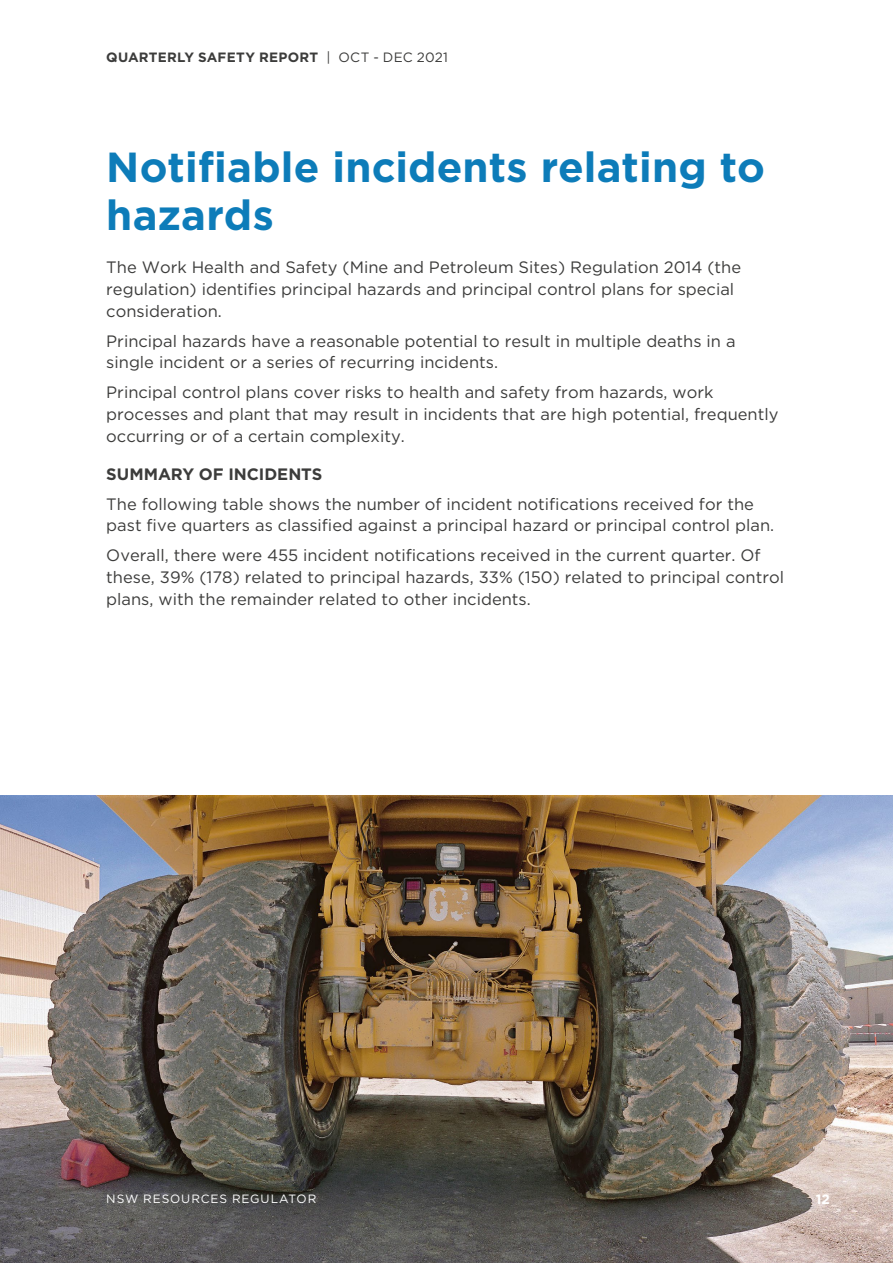
<style>
.page{position:relative;width:893px;height:1263px;background:#fff}
.page>*{position:absolute;margin:0;border:0;box-sizing:border-box;transform-origin:0 0}
.t1{font:700 42px/48px "Gotham";letter-spacing:.005em;color:#0d7cb9}
.body{font:16.5px/21.6px "Gotham";color:#3c3c3b}
.H4{font:700 16.5px "Gotham";color:#3c3c3b}
.t2{font:700 13.5px "Gotham";letter-spacing:.015em;color:#3c3c3b}
.t3{font:700 13.5px "Gotham";color:#fff}
.t4{font:12px "Gotham";letter-spacing:.075em;color:#fff}
.s1{font-weight:400}
</style>
<div class="page">
<img style="left:0;top:795px;width:893px;height:468px">
<p class="t2" style="left:106px;top:48px;width:343px">QUARTERLY SAFETY REPORT <span class="s1">| OCT - DEC 2021</span></p>
<h1 class="t1" style="left:106px;top:143px;width:660px">Notifiable incidents relating to hazards</h1>
<p class="body" style="left:106px;top:256px;width:636px">The Work Health and Safety (Mine and Petroleum Sites) Regulation 2014 (the regulation) identifies principal hazards and principal control plans for special consideration.</p>
<p class="body" style="left:106px;top:330px;width:631px">Principal hazards have a reasonable potential to result in multiple deaths in a single incident or a series of recurring incidents.</p>
<p class="body" style="left:106px;top:381px;width:674px">Principal control plans cover risks to health and safety from hazards, work processes and plant that may result in incidents that are high potential, frequently occurring or of a certain complexity.</p>
<p class="H4" style="left:106px;top:463px;width:218px">SUMMARY OF INCIDENTS</p>
<p class="body" style="left:106px;top:493px;width:669px">The following table shows the number of incident notifications received for the past five quarters as classified against a principal hazard or principal control plan.</p>
<p class="body" style="left:106px;top:544px;width:679px">Overall, there were 455 incident notifications received in the current quarter. Of these, 39% (178) related to principal hazards, 33% (150) related to principal control plans, with the remainder related to other incidents.</p>
<p class="t4" style="left:106px;top:1191px;width:212px">NSW RESOURCES REGULATOR</p>
<p class="t3" style="left:816px;top:1190px;width:16px">12</p>
</div>
